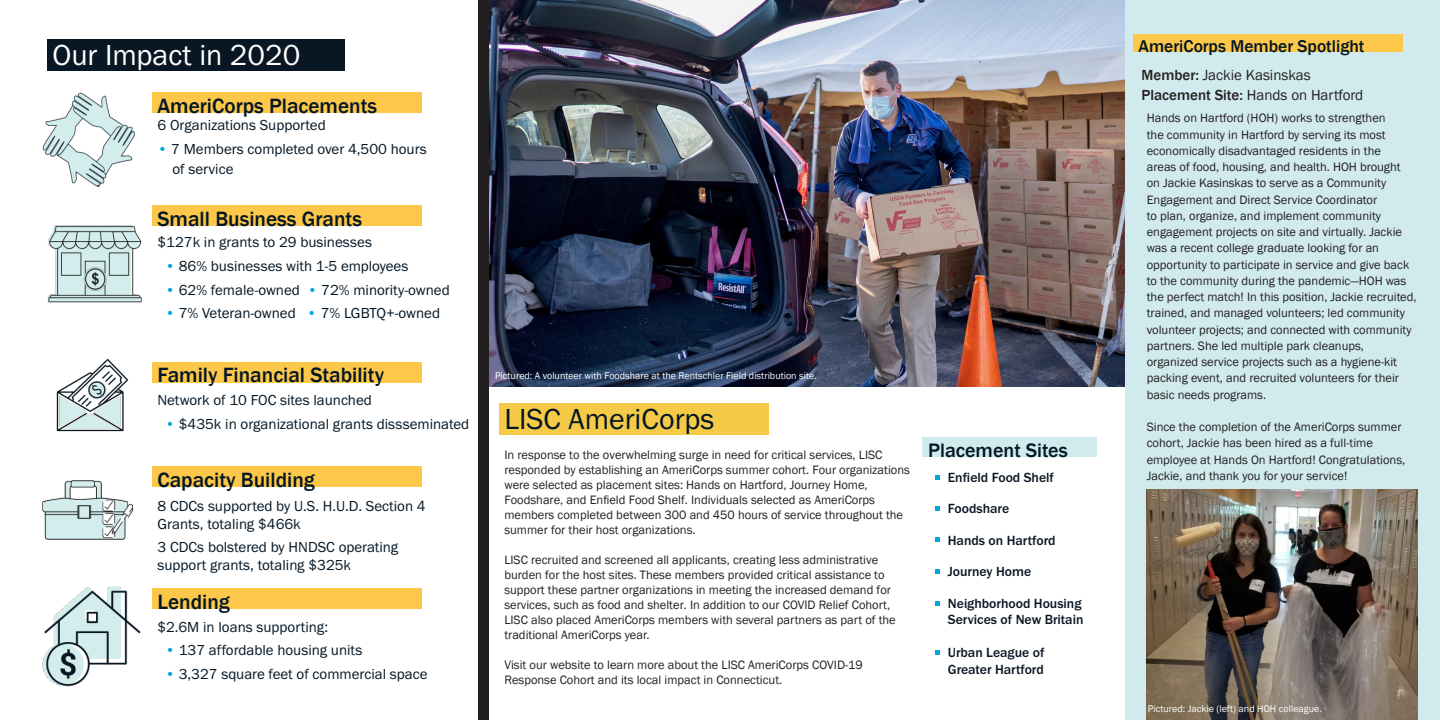
<style>
.page{position:relative;width:1440px;height:720px;background:#fff}
.page>*{position:absolute;margin:0;border:0;box-sizing:border-box;transform-origin:0 0}
.Page_Header_-_Blue{font:30px "Franklin Gothic URW Boo";color:#fff}
.Page_Header_-_Blue-2{font:30px "Franklin Gothic URW Boo";color:#031625}
.Page_Header_-_Blue-3{font:500 21.25px "Franklin Gothic";color:#031625}
.Page_Header_-_Blue-4{font:500 20px "Franklin Gothic";color:#031625}
.Page_Header_-_Blue-5{font:500 17.5px "Franklin Gothic";color:#031625}
.Impact__Y__-_Body{font:15px/18px "Franklin Gothic URW Boo";color:#031625}
.Impact__B__-_Body{font:15px "Franklin Gothic URW Boo";color:#031625}
.t1{font:15px "Franklin Gothic";color:#231f20}
.Body{font:500 13.75px/16.5px "Franklin Gothic URW";color:#091624}
.t2{font:12.5px/16.2px "Franklin Gothic";color:#231f20}
.Body-2{font:10px "Franklin Gothic";color:#fff}
.s1{color:#00a6df}
.s2{font-weight:500}
</style>
<div class="page">
<div style="left:47px;top:39px;width:298px;height:32px;background:#091624"></div>
<div style="left:152px;top:206px;width:270px;height:20px;background:#fdc749"></div>
<div style="left:152px;top:92px;width:270px;height:21px;background:#fdc749"></div>
<div style="left:152px;top:362px;width:270px;height:21px;background:#fdc749"></div>
<div style="left:152px;top:466px;width:270px;height:21px;background:#fdc749"></div>
<div style="left:152px;top:588px;width:270px;height:21px;background:#fdc749"></div>
<img style="left:42px;top:586px;width:99px;height:101px">
<img style="left:47px;top:225px;width:95px;height:78px">
<img style="left:42px;top:93px;width:93px;height:95px">
<img style="left:42px;top:480px;width:92px;height:60px">
<img style="left:56px;top:358px;width:73px;height:74px">
<img style="left:489px;top:0;width:637px;height:386px">
<div style="left:478px;top:0;width:11px;height:720px;background:#231f20"></div>
<div style="left:1126px;top:0;width:314px;height:720px;background:#d1eaed"></div>
<div style="left:1133px;top:34px;width:270px;height:18px;background:#fdc749"></div>
<img style="left:1147px;top:490px;width:271px;height:230px">
<div style="left:499px;top:403px;width:270px;height:32px;background:#f5ca46"></div>
<div style="left:922px;top:438px;width:175px;height:19px;background:#d1eaed"></div>
<svg style="left:935px;top:475px;width:5px;height:5px"></svg>
<svg style="left:935px;top:506px;width:5px;height:5px"></svg>
<svg style="left:935px;top:537px;width:5px;height:5px"></svg>
<svg style="left:935px;top:569px;width:5px;height:5px"></svg>
<svg style="left:935px;top:601px;width:5px;height:5px"></svg>
<svg style="left:935px;top:650px;width:5px;height:5px"></svg>
<p class="Page_Header_-_Blue" style="left:52px;top:36px;width:249px">Our Impact in 2020</p>
<p class="Page_Header_-_Blue-3" style="left:158px;top:93px;width:221px">AmeriCorps Placements</p>
<p class="Impact__Y__-_Body" style="left:158px;top:116px;width:170px">6 Organizations Supported</p>
<p class="Impact__Y__-_Body" style="left:158px;top:139px;width:271px"><span class="s1">•</span> 7 Members completed over 4,500 hours</p>
<p class="Impact__Y__-_Body" style="left:172px;top:160px;width:62px">of service</p>
<p class="Page_Header_-_Blue-3" style="left:158px;top:206px;width:206px">Small Business Grants</p>
<p class="Impact__Y__-_Body" style="left:158px;top:233px;width:216px">$127k in grants to 29 businesses</p>
<p class="Impact__Y__-_Body" style="left:165px;top:257px;width:245px"><span class="s1">•</span> 86% businesses with 1-5 employees</p>
<p class="Impact__Y__-_Body" style="left:165px;top:280px;width:286px"><span class="s1">•</span> 62% female-owned <span class="s1">•</span> 72% minority-owned</p>
<p class="Impact__Y__-_Body" style="left:165px;top:304px;width:277px"><span class="s1">•</span> 7% Veteran-owned <span class="s1">•</span> 7% LGBTQ+-owned</p>
<p class="Page_Header_-_Blue-3" style="left:158px;top:362px;width:228px">Family Financial Stability</p>
<p class="Impact__Y__-_Body" style="left:158px;top:391px;width:216px">Network of 10 FOC sites launched</p>
<p class="Impact__Y__-_Body" style="left:165px;top:414px;width:306px"><span class="s1">•</span> $435k in organizational grants dissseminated</p>
<p class="Page_Header_-_Blue-3" style="left:158px;top:466px;width:159px">Capacity Building</p>
<p class="Impact__Y__-_Body" style="left:158px;top:496px;width:270px">8 CDCs supported by U.S. H.U.D. Section 4<br>Grants, totaling $466k</p>
<p class="Impact__Y__-_Body" style="left:158px;top:538px;width:242px">3 CDCs bolstered by HNDSC operating support grants, totaling $325k</p>
<p class="Page_Header_-_Blue-3" style="left:158px;top:589px;width:74px">Lending</p>
<p class="Impact__B__-_Body" style="left:158px;top:617px;width:172px">$2.6M in loans supporting:</p>
<p class="Impact__B__-_Body" style="left:165px;top:641px;width:199px"><span class="s1">•</span> 137 affordable housing units</p>
<p class="Impact__B__-_Body" style="left:165px;top:664px;width:264px"><span class="s1">•</span> 3,327 square feet of commercial space</p>
<p class="Body-2" style="left:495px;top:369px;width:323px">Pictured: A volunteer with Foodshare at the Rentschler Field distribution site.</p>
<p class="Page_Header_-_Blue-2" style="left:504px;top:400px;width:211px">LISC AmeriCorps</p>
<p class="t2" style="left:504px;top:447px;width:380px">In response to the overwhelming surge in need for critical services, LISC</p>
<p class="Page_Header_-_Blue-4" style="left:928px;top:438px;width:141px">Placement Sites</p>
<p class="t2" style="left:504px;top:463px;width:407px;line-height:15px">responded by establishing an AmeriCorps summer cohort. Four organizations were selected as placement sites: Hands on Hartford, Journey Home, Foodshare, and Enfield Food Shelf. Individuals selected as AmeriCorps members completed between 300 and 450 hours of service throughout the summer for their host organizations.</p>
<p class="t2" style="left:504px;top:553px;width:393px;line-height:15px">LISC recruited and screened all applicants, creating less administrative burden for the host sites. These members provided critical assistance to support these partner organizations in meeting the increased demand for services, such as food and shelter. In addition to our COVID Relief Cohort, LISC also placed AmeriCorps members with several partners as part of the traditional AmeriCorps year.</p>
<p class="t2" style="left:504px;top:658px;width:360px;line-height:15px">Visit our website to learn more about the LISC AmeriCorps COVID-19<br>Response Cohort and its local impact in Connecticut.</p>
<p class="Body" style="left:948px;top:469px;width:108px">Enfield Food Shelf</p>
<p class="Body" style="left:948px;top:500px;width:63px">Foodshare</p>
<p class="Body" style="left:948px;top:532px;width:109px">Hands on Hartford</p>
<p class="Body" style="left:948px;top:563px;width:85px">Journey Home</p>
<p class="Body" style="left:948px;top:595px;width:137px">Neighborhood Housing<br>Services of New Britain</p>
<p class="Body" style="left:948px;top:644px;width:98px">Urban League of<br>Greater Hartford</p>
<p class="Page_Header_-_Blue-5" style="left:1138px;top:35px;width:228px">AmeriCorps Member Spotlight</p>
<p class="t1" style="left:1142px;top:66px;width:171px"><span class="s2">Member:</span> Jackie Kasinskas</p>
<p class="t1" style="left:1142px;top:86px;width:223px"><span class="s2">Placement Site:</span> Hands on Hartford</p>
<p class="t2" style="left:1147px;top:110px;width:271px">Hands on Hartford (HOH) works to strengthen<br>the community in Hartford by serving its most economically disadvantaged residents in the<br>areas of food, housing, and health. HOH brought on Jackie Kasinskas to serve as a Community Engagement and Direct Service Coordinator<br>to plan, organize, and implement community engagement projects on site and virtually. Jackie was a recent college graduate looking for an opportunity to participate in service and give back to the community during the pandemic—HOH was the perfect match! In this position, Jackie recruited, trained, and managed volunteers; led community volunteer projects; and connected with community partners. She led multiple park cleanups, organized service projects such as a hygiene-kit packing event, and recruited volunteers for their basic needs programs.</p>
<p class="t2" style="left:1147px;top:419px;width:260px">Since the completion of the AmeriCorps summer cohort, Jackie has been hired as a full-time employee at Hands On Hartford! Congratulations, Jackie, and thank you for your service!</p>
<p class="Body-2" style="left:1148px;top:703px;width:176px">Pictured: Jackie (left) and HOH colleague.</p>
</div>
